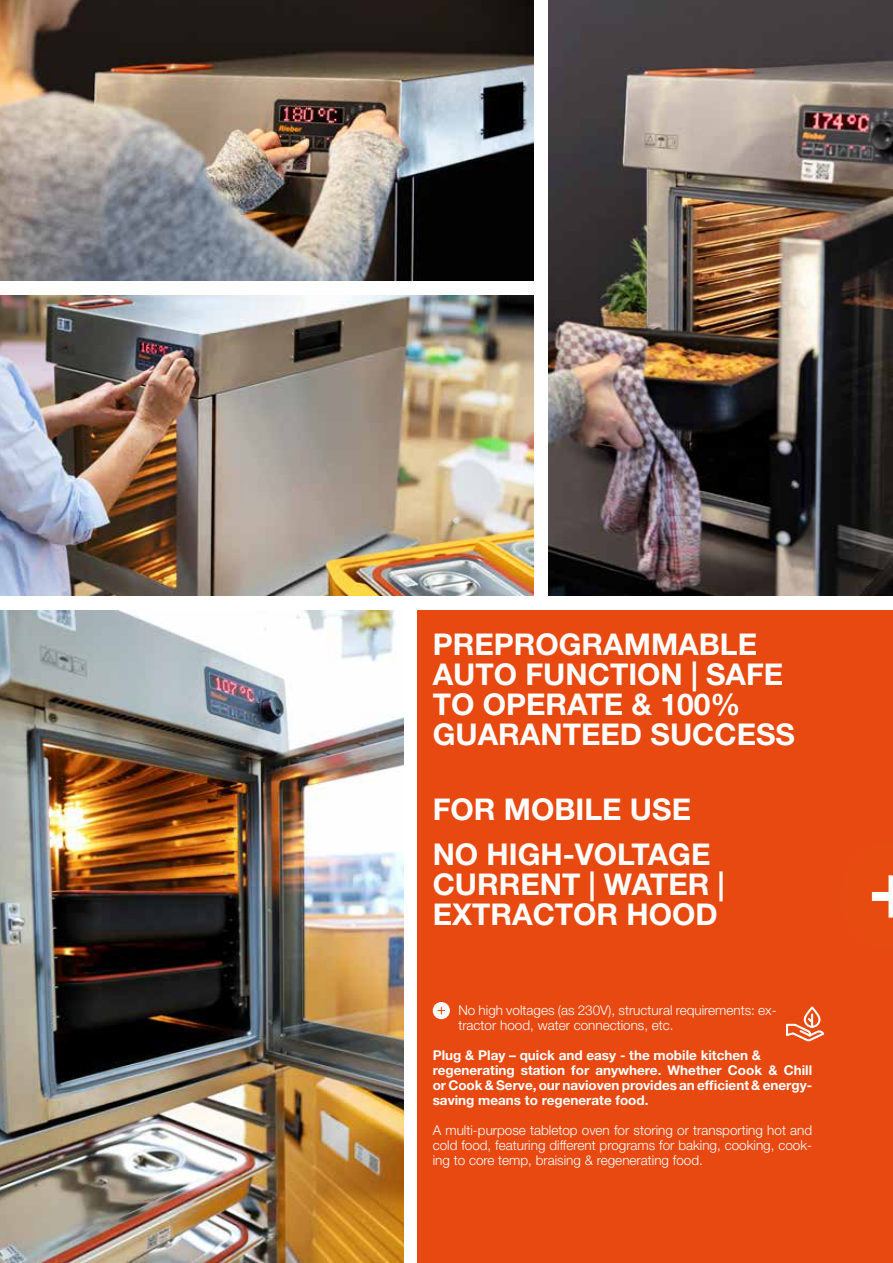
<style>
.page{position:relative;width:893px;height:1263px;background:#fff}
.page>*{position:absolute;margin:0;border:0;box-sizing:border-box;transform-origin:0 0}
.t1{font:700 30px/30px "Helvetica Neue LT Std";color:#fff}
.t2{font:300 13.5px/15px "Helvetica Neue LT Std";color:#fff;text-align:justify}
.t3{font:700 13.5px/15px "Helvetica Neue LT Std";color:#fff}
</style>
<div class="page">
<img style="left:549px;top:0;width:344px;height:595px">
<img style="left:0;top:0;width:534px;height:280px">
<img style="left:0;top:295px;width:533px;height:300px">
<img style="left:0;top:610px;width:404px;height:653px">
<div style="left:418px;top:610px;width:475px;height:653px;background:#e84910"></div>
<svg style="left:871px;top:875px;width:22px;height:43px"></svg>
<div style="left:433px;top:1002px;width:17px;height:17px;background:#fff;border-radius:50%"></div>
<svg style="left:438px;top:1007px;width:7px;height:7px"></svg>
<svg style="left:786px;top:1006px;width:38px;height:35px"></svg>
<h1 class="t1" style="left:433px;top:629px;width:364px">PREPROGRAMMABLE<br>AUTO FUNCTION | SAFE<br>TO OPERATE &amp; 100%<br>GUARANTEED SUCCESS</h1>
<h1 class="t1" style="left:433px;top:786px;width:279px;line-height:45px">FOR MOBILE USE<br>NO HIGH-VOLTAGE</h1>
<h1 class="t1" style="left:433px;top:869px;width:293px">CURRENT | WATER |<br>EXTRACTOR HOOD</h1>
<p class="t2" style="left:458px;top:1002px;width:320px">No high voltages (as 230V), structural requirements: ex&shy;tractor hood, water connections, etc.</p>
<p class="t3" style="left:433px;top:1047px;width:381px">Plug &amp; Play – quick and easy - the mobile kitchen &amp; regenerating station for anywhere. Whether Cook &amp; Chill or Cook &amp; Serve, our navioven provides an efficient &amp; energy&shy;saving means to regenerate food.</p>
<p class="t2" style="left:433px;top:1122px;width:381px">A multi-purpose tabletop oven for storing or transporting hot and cold food, featuring different programs for baking, cooking, cook&shy;ing to core temp, braising &amp; regenerating food.</p>
</div>
